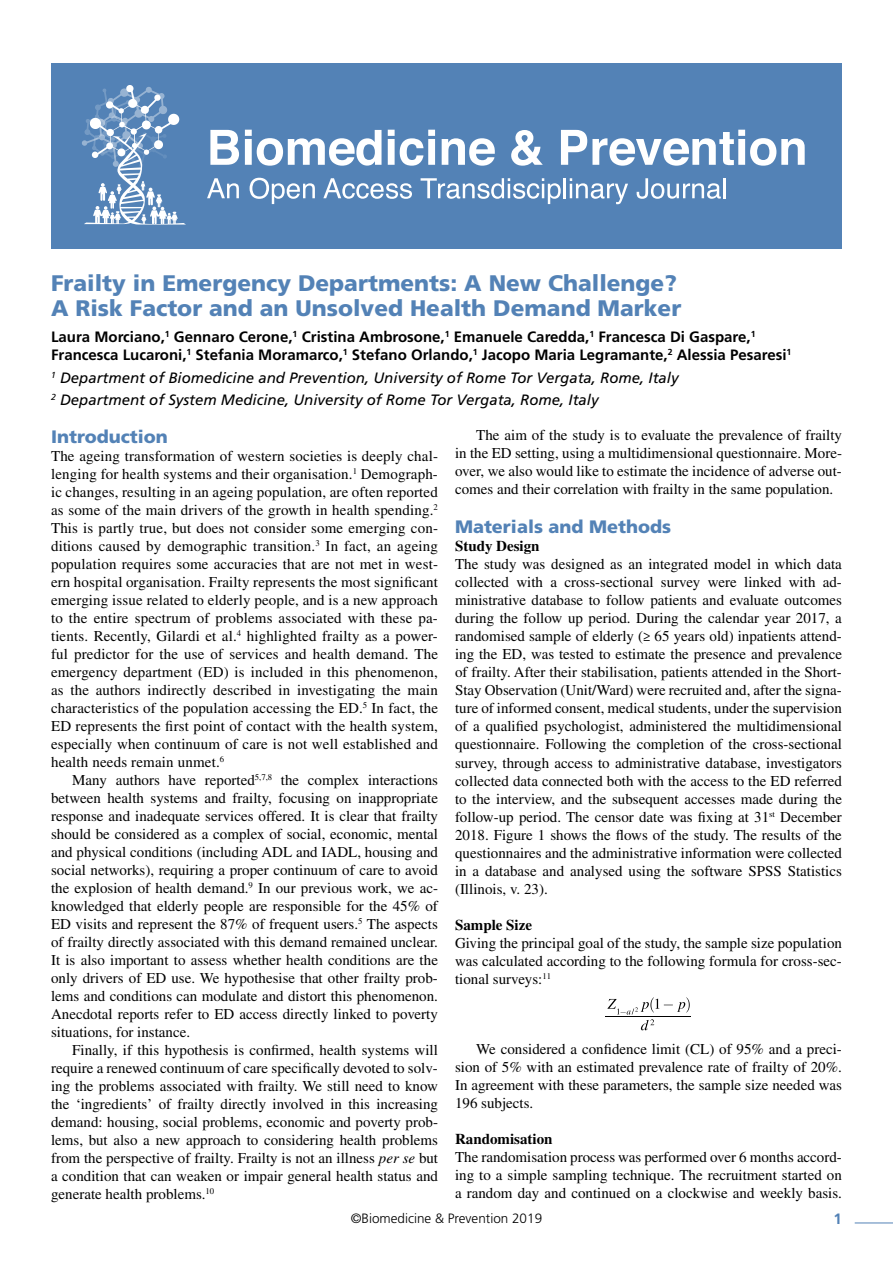
<style>
.page{position:relative;width:893px;height:1263px;background:#fff}
.page>*{position:absolute;margin:0;border:0;box-sizing:border-box;transform-origin:0 0}
.t1{font:900 22.5px/24.8px "Frutiger LT Std";color:#5382b6}
.t2{font:900 18px "Frutiger LT Std";color:#5382b6}
.t3{font:15px/18px "Times LT Std";color:#000;text-align:justify}
.t4{font:700 15px/18px "Frutiger LT Std";color:#000}
.t5{font:italic 15px/22.2px "Frutiger LT Std";color:#000}
.t6{font:700 15px "Times LT Std";color:#000}
.t7{font:700 15px "Frutiger LT Std";color:#5382b6}
.t8{font:300 13.5px "Frutiger LT Std";color:#000}
.s1{font-style:italic}
</style>
<div class="page">
<hr style="left:855px;top:1222px;width:38px;height:1px;background:#5382b6">
<div style="left:51px;top:64px;width:791px;height:185px;background:#5382b6"></div>
<svg style="left:210px;top:130px;width:29px;height:35px"></svg>
<svg style="left:245px;top:130px;width:137px;height:36px"></svg>
<svg style="left:388px;top:130px;width:47px;height:36px"></svg>
<svg style="left:442px;top:138px;width:53px;height:28px"></svg>
<svg style="left:511px;top:130px;width:32px;height:36px"></svg>
<svg style="left:561px;top:130px;width:244px;height:36px"></svg>
<svg style="left:207px;top:178px;width:32px;height:20px"></svg>
<svg style="left:250px;top:178px;width:65px;height:26px"></svg>
<svg style="left:323px;top:178px;width:89px;height:21px"></svg>
<svg style="left:421px;top:178px;width:140px;height:26px"></svg>
<hr style="left:564px;top:178px;width:2px;height:20px;background:#fff">
<svg style="left:570px;top:178px;width:58px;height:26px"></svg>
<svg style="left:637px;top:178px;width:84px;height:21px"></svg>
<hr style="left:723px;top:178px;width:3px;height:20px;background:#fff">
<svg style="left:82px;top:85px;width:104px;height:140px"></svg>
<hr style="left:606px;top:1016px;width:85px;height:1px;background:#000">
<svg style="left:607px;top:997px;width:83px;height:33px"></svg>
<h1 class="t1" style="left:51px;top:271px;width:632px">Frailty in Emergency Departments: A New Challenge?<br>A Risk Factor and an Unsolved Health Demand Marker</h1>
<p class="t4" style="left:51px;top:328px;width:742px">Laura Morciano,<sup>1</sup> Gennaro Cerone,<sup>1</sup> Cristina Ambrosone,<sup>1</sup> Emanuele Caredda,<sup>1</sup> Francesca Di Gaspare,<sup>1<br></sup>Francesca Lucaroni,<sup>1</sup> Stefania Moramarco,<sup>1</sup> Stefano Orlando,<sup>1</sup> Jacopo Maria Legramante,<sup>2</sup> Alessia Pesaresi<sup>1</sup></p>
<p class="t5" style="left:51px;top:366px;width:629px"><sup>1</sup> Department of Biomedicine and Prevention, University of Rome Tor Vergata, Rome, Italy<br><sup>2</sup> Department of System Medicine, University of Rome Tor Vergata, Rome, Italy</p>
<p class="t2" style="left:51px;top:426px;width:118px">Introduction</p>
<p class="t3" style="left:51px;top:447px;width:388px">The ageing transformation of western societies is deeply chal&shy;lenging for health systems and their organisation.<sup>1</sup> Demograph&shy;ic changes, resulting in an ageing population, are often reported as some of the main drivers of the growth in health spending.<sup>2<br></sup>This is partly true, but does not consider some emerging con&shy;ditions caused by demographic transition.<sup>3</sup> In fact, an ageing population requires some accuracies that are not met in west&shy;ern hospital organisation. Frailty represents the most significant emerging issue related to elderly people, and is a new approach to the entire spectrum of problems associated with these pa&shy;tients. Recently, Gilardi et al.<sup>4</sup> highlighted frailty as a power&shy;ful predictor for the use of services and health demand. The emergency department (ED) is included in this phenomenon, as the authors indirectly described in investigating the main characteristics of the population accessing the ED.<sup>5</sup> In fact, the ED represents the first point of contact with the health system, especially when continuum of care is not well established and health needs remain unmet.<sup>6</sup></p>
<p class="t3" style="left:51px;top:771px;width:388px;text-indent:21px">Many authors have reported<sup>5,7,8</sup> the complex interactions between health systems and frailty, focusing on inappropriate response and inadequate services offered. It is clear that frailty should be considered as a complex of social, economic, mental and physical conditions (including ADL and IADL, housing and social networks), requiring a proper continuum of care to avoid the explosion of health demand.<sup>9</sup> In our previous work, we ac&shy;knowledged that elderly people are responsible for the 45% of ED visits and represent the 87% of frequent users.<sup>5</sup> The aspects of frailty directly associated with this demand remained unclear.<br>It is also important to assess whether health conditions are the only drivers of ED use. We hypothesise that other frailty prob&shy;lems and conditions can modulate and distort this phenomenon.<br>Anecdotal reports refer to ED access directly linked to poverty situations, for instance.</p>
<p class="t3" style="left:51px;top:1041px;width:388px;text-indent:21px">Finally, if this hypothesis is confirmed, health systems will require a renewed continuum of care specifically devoted to solv&shy;ing the problems associated with frailty. We still need to know the ‘ingredients’ of frailty directly involved in this increasing demand: housing, social problems, economic and poverty prob&shy;lems, but also a new approach to considering health problems from the perspective of frailty. Frailty is not an illness <span class="s1">per se</span> but a condition that can weaken or impair general health status and generate health problems.<sup>10</sup></p>
<p class="t3" style="left:455px;top:426px;width:388px;text-indent:21px">The aim of the study is to evaluate the prevalence of frailty in the ED setting, using a multidimensional questionnaire. More&shy;over, we also would like to estimate the incidence of adverse out&shy;comes and their correlation with frailty in the same population.</p>
<p class="t2" style="left:455px;top:516px;width:218px">Materials and Methods</p>
<p class="t6" style="left:455px;top:537px;width:86px">Study Design</p>
<p class="t3" style="left:455px;top:555px;width:388px">The study was designed as an integrated model in which data collected with a cross-sectional survey were linked with ad&shy;ministrative database to follow patients and evaluate outcomes during the follow up period. During the calendar year 2017, a randomised sample of elderly (≥ 65 years old) inpatients attend&shy;ing the ED, was tested to estimate the presence and prevalence of frailty. After their stabilisation, patients attended in the Short-Stay Observation (Unit/Ward) were recruited and, after the signa&shy;ture of informed consent, medical students, under the supervision of a qualified psychologist, administered the multidimensional questionnaire. Following the completion of the cross-sectional survey, through access to administrative database, investigators collected data connected both with the access to the ED referred to the interview, and the subsequent accesses made during the follow-up period. The censor date was fixing at 31<sup>st</sup> December 2018. Figure 1 shows the flows of the study. The results of the questionnaires and the administrative information were collected in a database and analysed using the software SPSS Statistics (Illinois, v. 23).</p>
<p class="t6" style="left:455px;top:915px;width:79px">Sample Size</p>
<p class="t3" style="left:455px;top:933px;width:388px">Giving the principal goal of the study, the sample size population was calculated according to the following formula for cross-sec&shy;tional surveys:<sup>11</sup></p>
<p class="t3" style="left:455px;top:1040px;width:388px;text-indent:21px">We considered a confidence limit (CL) of 95% and a preci&shy;sion of 5% with an estimated prevalence rate of frailty of 20%.<br>In agreement with these parameters, the sample size needed was 196 subjects.</p>
<p class="t6" style="left:455px;top:1130px;width:99px">Randomisation</p>
<p class="t3" style="left:455px;top:1148px;width:388px">The randomisation process was performed over 6 months accord&shy;ing to a simple sampling technique. The recruitment started on a random day and continued on a clockwise and weekly basis.</p>
<p class="t8" style="left:351px;top:1210px;width:193px">©Biomedicine &amp; Prevention 2019</p>
<p class="t7" style="left:834px;top:1210px;width:10px">1</p>
</div>
